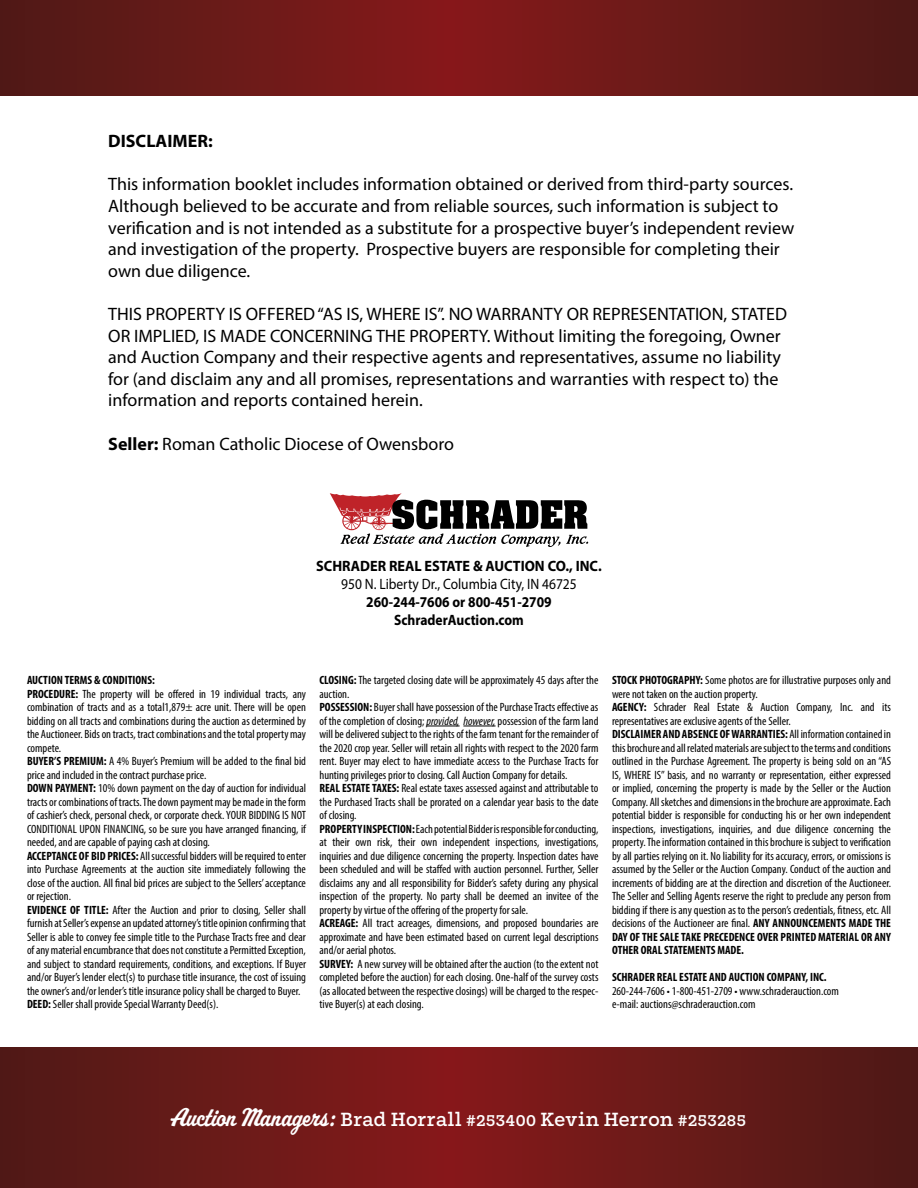
<style>
.page{position:relative;width:918px;height:1188px;background:#fff}
.page>*{position:absolute;margin:0;border:0;box-sizing:border-box;transform-origin:0 0}
.t1{font:500 20.4px "Mortise";letter-spacing:.02em;color:#fff}
.t2{font:18px/21.6px "Myriad Pro";color:#000}
.t3{font:700 18px "Myriad Pro";color:#000}
.t4{font:700 15px/18px "Myriad Pro";color:#000;text-align:center;scale:.9 1}
.t5{font:15px "Myriad Pro";color:#000;scale:.9 1}
.t6{font:700 15px "Myriad Pro";color:#000;scale:.95 1}
.t7{font:condensed 12px/13.5px "Myriad Pro";color:#000}
.t8{font:700 condensed 12px "Myriad Pro";color:#000}
.s1{font-weight:700}
.s2{font-style:italic}
.s3{font-family:"Mascot MVB";font-weight:400;font-size:25.95px}
.s4{font-size:16.65px}
</style>
<div class="page">
<svg style="left:0;top:0;width:918px;height:96px;background:#691918"></svg>
<svg style="left:0;top:1048px;width:918px;height:140px;background:#691918"></svg>
<svg style="left:330px;top:493px;width:258px;height:54px"></svg>
<hr style="left:427px;top:726px;width:33px;height:1px;background:#000">
<hr style="left:463px;top:726px;width:33px;height:1px;background:#000">
<h2 class="t3" style="left:108px;top:129px;width:106px">DISCLAIMER:</h2>
<p class="t2" style="left:108px;top:173px;width:688px">This information booklet includes information obtained or derived from third-party sources.<br>Although believed to be accurate and from reliable sources, such information is subject to verification and is not intended as a substitute for a prospective buyer’s independent review and investigation of the property. Prospective buyers are responsible for completing their own due diligence.</p>
<p class="t2" style="left:108px;top:303px;width:680px">THIS PROPERTY IS OFFERED “AS IS, WHERE IS”. NO WARRANTY OR REPRESENTATION, STATED OR IMPLIED, IS MADE CONCERNING THE PROPERTY. Without limiting the foregoing, Owner and Auction Company and their respective agents and representatives, assume no liability for (and disclaim any and all promises, representations and warranties with respect to) the information and reports contained herein.</p>
<h2 class="t2" style="left:108px;top:433px;width:347px"><span class="s1">Seller:</span> Roman Catholic Diocese of Owensboro</h2>
<p class="t6" style="left:316px;top:556px;width:302px">SCHRADER REAL ESTATE &amp; AUCTION CO., INC.</p>
<p class="t5" style="left:341px;top:575px;width:263px">950 N. Liberty Dr., Columbia City, IN 46725</p>
<p class="t4" style="left:366px;top:593px;width:208px">260-244-7606 or 800-451-2709<br>SchraderAuction.com</p>
<p class="t7" style="left:27px;top:673px;width:281px"><span class="s1">AUCTION TERMS &amp; CONDITIONS:<br>PROCEDURE:</span> The property will be offered in 19 individual tracts, any combination of tracts and as a total1,879± acre unit. There will be open bidding on all tracts and combinations during the auction as determined by the Auctioneer. Bids on tracts, tract combinations and the total property may compete.<br><span class="s1">BUYER’S PREMIUM:</span> A 4% Buyer’s Premium will be added to the final bid price and included in the contract purchase price.<br><span class="s1">DOWN PAYMENT:</span> 10% down payment on the day of auction for individual tracts or combinations of tracts. The down payment may be made in the form of cashier’s check, personal check, or corporate check. YOUR BIDDING IS NOT CONDITIONAL UPON FINANCING, so be sure you have arranged financing, if needed, and are capable of paying cash at closing.<br><span class="s1">ACCEPTANCE OF BID PRICES:</span> All successful bidders will be required to enter into Purchase Agreements at the auction site immediately following the close of the auction. All final bid prices are subject to the Sellers’ acceptance or rejection.<br><span class="s1">EVIDENCE OF TITLE:</span> After the Auction and prior to closing, Seller shall furnish at Seller’s expense an updated attorney’s title opinion confirming that Seller is able to convey fee simple title to the Purchase Tracts free and clear of any material encumbrance that does not constitute a Permitted Exception, and subject to standard requirements, conditions, and exceptions. If Buyer and/or Buyer’s lender elect(s) to purchase title insurance, the cost of issuing the owner’s and/or lender’s title insurance policy shall be charged to Buyer.<br><span class="s1">DEED:</span> Seller shall provide Special Warranty Deed(s).</p>
<p class="t7" style="left:320px;top:673px;width:281px"><span class="s1">CLOSING:</span> The targeted closing date will be approximately 45 days after the auction.<br><span class="s1">POSSESSION:</span> Buyer shall have possession of the Purchase Tracts effective as of the completion of closing; <span class="s2">provided, however,</span> possession of the farm land will be delivered subject to the rights of the farm tenant for the remainder of the 2020 crop year. Seller will retain all rights with respect to the 2020 farm rent. Buyer may elect to have immediate access to the Purchase Tracts for hunting privileges prior to closing. Call Auction Company for details.<br><span class="s1">REAL ESTATE TAXES:</span> Real estate taxes assessed against and attributable to the Purchased Tracts shall be prorated on a calendar year basis to the date of closing.<br><span class="s1">PROPERTY INSPECTION:</span> Each potential Bidder is responsible for conducting, at their own risk, their own independent inspections, investigations, inquiries and due diligence concerning the property. Inspection dates have been scheduled and will be staffed with auction personnel. Further, Seller disclaims any and all responsibility for Bidder’s safety during any physical inspection of the property. No party shall be deemed an invitee of the property by virtue of the offering of the property for sale.<br><span class="s1">ACREAGE:</span> All tract acreages, dimensions, and proposed boundaries are approximate and have been estimated based on current legal descriptions and/or aerial photos.<br><span class="s1">SURVEY:</span> A new survey will be obtained after the auction (to the extent not completed before the auction) for each closing. One-half of the survey costs (as allocated between the respective closings) will be charged to the respec&shy;tive Buyer(s) at each closing.</p>
<p class="t7" style="left:612px;top:673px;width:281px"><span class="s1">STOCK PHOTOGRAPHY:</span> Some photos are for illustrative purposes only and were not taken on the auction property.<br><span class="s1">AGENCY:</span> Schrader Real Estate &amp; Auction Company, Inc. and its representatives are exclusive agents of the Seller.<br><span class="s1">DISCLAIMER AND ABSENCE OF WARRANTIES:</span> All information contained in this brochure and all related materials are subject to the terms and conditions outlined in the Purchase Agreement. The property is being sold on an “AS IS, WHERE IS” basis, and no warranty or representation, either expressed or implied, concerning the property is made by the Seller or the Auction Company. All sketches and dimensions in the brochure are approximate. Each potential bidder is responsible for conducting his or her own independent inspections, investigations, inquiries, and due diligence concerning the property. The information contained in this brochure is subject to verification by all parties relying on it. No liability for its accuracy, errors, or omissions is assumed by the Seller or the Auction Company. Conduct of the auction and increments of bidding are at the direction and discretion of the Auctioneer.<br>The Seller and Selling Agents reserve the right to preclude any person from bidding if there is any question as to the person’s credentials, fitness, etc. All decisions of the Auctioneer are final. <span class="s1">ANY ANNOUNCEMENTS MADE THE DAY OF THE SALE TAKE PRECEDENCE OVER PRINTED MATERIAL OR ANY OTHER ORAL STATEMENTS MADE.</span></p>
<p class="t8" style="left:612px;top:970px;width:216px">SCHRADER REAL ESTATE AND AUCTION COMPANY, INC.</p>
<p class="t7" style="left:612px;top:984px;width:228px">260-244-7606 • 1-800-451-2709 • www.schraderauction.com e-mail: auctions@schraderauction.com</p>
<h1 class="t1" style="left:172px;top:1109px;width:575px"><span class="s3">Auction Managers:</span> Brad Horrall <span class="s4">#253400</span> Kevin Herron <span class="s4">#253285</span></h1>
</div>
